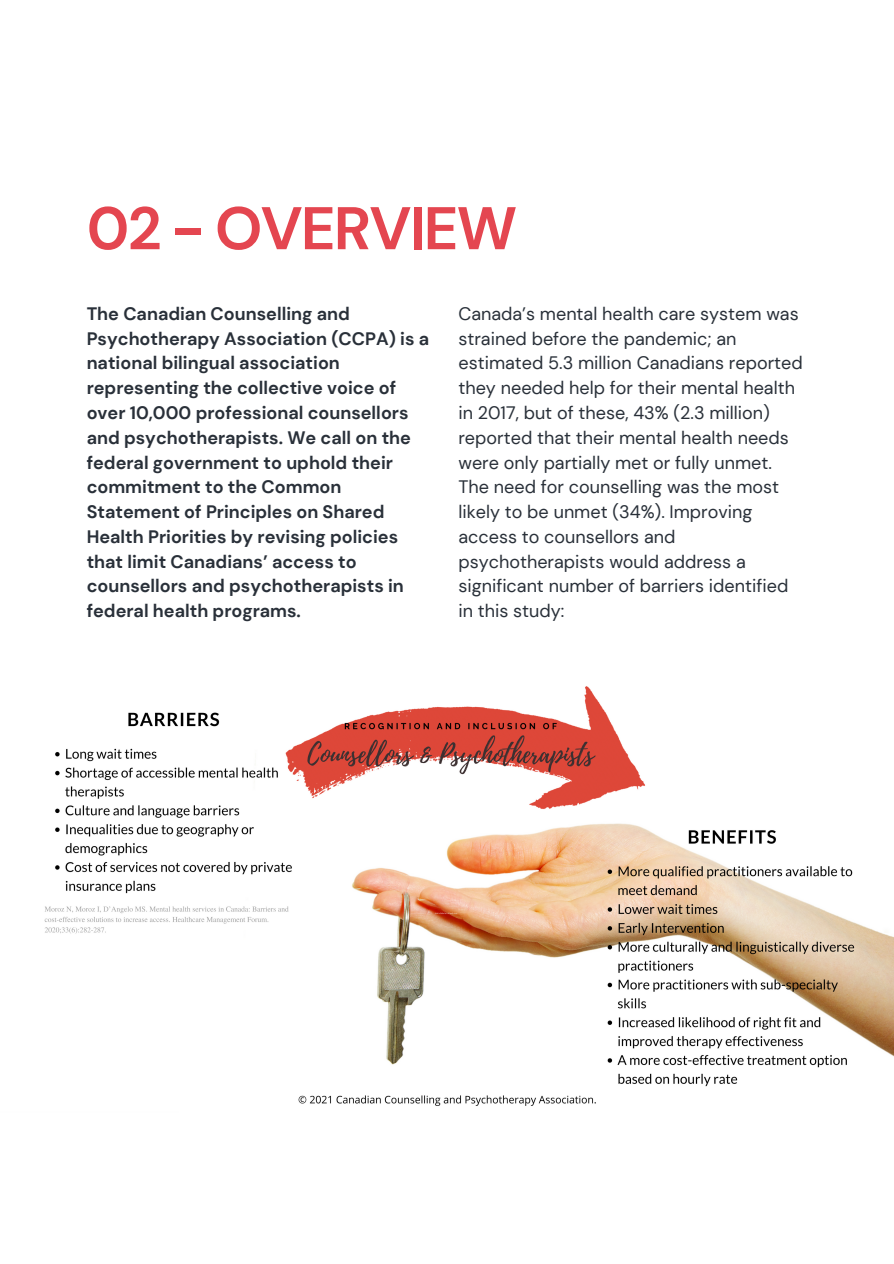
<style>
.page{position:relative;width:894px;height:1264px;background:#fff}
.page>*{position:absolute;margin:0;border:0;box-sizing:border-box;transform-origin:0 0}
.t1{font:700 60px "DM Sans";letter-spacing:-.03em;color:#e44650}
.t2{font:18px/24.8px "DM Sans";color:#293039}
.t3{font:700 18px/24.8px "DM Sans";color:#293039}
</style>
<div class="page">
<img style="left:44px;top:686px;width:849px;height:420px">
<p class="t1" style="left:87px;top:190px;width:432px">02 - OVERVIEW</p>
<p class="t3" style="left:87px;top:301px;width:344px">The Canadian Counselling and Psychotherapy Association (CCPA) is a national bilingual association representing the collective voice of over 10,000 professional counsellors and psychotherapists. We call on the federal government to uphold their commitment to the Common Statement of Principles on Shared Health Priorities by revising policies that limit Canadians’ access to counsellors and psychotherapists in federal health programs.</p>
<p class="t2" style="left:458px;top:301px;width:346px">Canada’s mental health care system was strained before the pandemic; an estimated 5.3 million Canadians reported they needed help for their mental health in 2017, but of these, 43% (2.3 million) reported that their mental health needs were only partially met or fully unmet.<br>The need for counselling was the most likely to be unmet (34%). Improving access to counsellors and psychotherapists would address a significant number of barriers identified in this study:</p>
</div>
